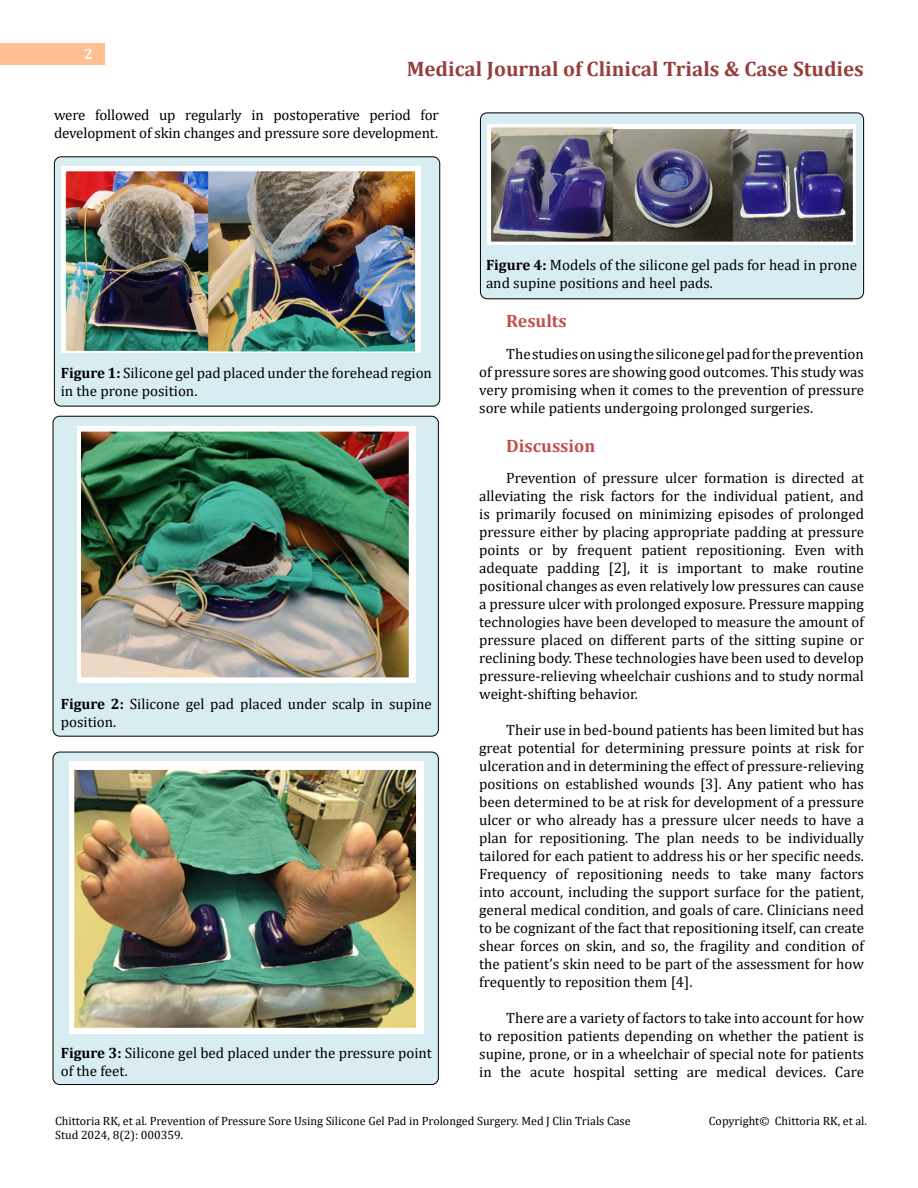
<style>
.page{position:relative;width:918px;height:1188px;background:#fff}
.page>*{position:absolute;margin:0;border:0;box-sizing:border-box;transform-origin:0 0}
.t1{font:700 21px "Cambria";color:#953f3c}
.t2{font:700 18px "Cambria";color:#c0504d}
.t3{font:15px/18px "Cambria";color:#000}
.t4{font:700 15px "Cambria";color:#fff}
.t5{font:12px/14.4px "Cambria";color:#000}
.s1{font-weight:700}
</style>
<div class="page">
<div style="left:0;top:43px;width:105px;height:21px;background:#ffbf91"></div>
<div style="left:53px;top:752px;width:385px;height:333px;background:#d8edf2;border-radius:7px"></div>
<div style="left:53px;top:752px;width:386px;height:333px;border:1px solid #000;border-radius:7px"></div>
<div style="left:53px;top:416px;width:385px;height:320px;background:#d8edf2;border-radius:7px"></div>
<div style="left:53px;top:416px;width:386px;height:321px;border:1px solid #000;border-radius:7px"></div>
<div style="left:54px;top:157px;width:386px;height:249px;background:#d8edf2;border-radius:7px"></div>
<div style="left:54px;top:156px;width:386px;height:251px;border:1px solid #000;border-radius:7px"></div>
<div style="left:480px;top:113px;width:384px;height:186px;background:#d8edf2;border-radius:7px"></div>
<div style="left:480px;top:112px;width:384px;height:187px;border:1px solid #000;border-radius:7px"></div>
<img style="left:61px;top:166px;width:360px;height:187px">
<img style="left:77px;top:427px;width:338px;height:256px">
<img style="left:69px;top:761px;width:354px;height:272px">
<img style="left:488px;top:124px;width:367px;height:121px">
<p class="t4" style="left:84px;top:44px;width:10px">2</p>
<h1 class="t1" style="left:407px;top:54px;width:459px">Medical Journal of Clinical Trials &amp; Case Studies</h1>
<p class="t3" style="left:54px;top:105px;width:386px">were followed up regularly in postoperative period for development of skin changes and pressure sore development.</p>
<p class="t3" style="left:61px;top:364px;width:373px"><span class="s1">Figure 1:</span> Silicone gel pad placed under the forehead region in the prone position.</p>
<p class="t3" style="left:61px;top:695px;width:373px"><span class="s1">Figure 2:</span> Silicone gel pad placed under scalp in supine position.</p>
<p class="t3" style="left:61px;top:1044px;width:373px"><span class="s1">Figure 3:</span> Silicone gel bed placed under the pressure point of the feet.</p>
<p class="t3" style="left:486px;top:256px;width:373px"><span class="s1">Figure 4:</span> Models of the silicone gel pads for head in prone and supine positions and heel pads.</p>
<p class="t2" style="left:506px;top:309px;width:62px">Results</p>
<p class="t3" style="left:479px;top:345px;width:386px;text-align:justify;text-indent:27px">The studies on using the silicone gel pad for the prevention of pressure sores are showing good outcomes. This study was very promising when it comes to the prevention of pressure sore while patients undergoing prolonged surgeries.</p>
<p class="t2" style="left:506px;top:433px;width:91px">Discussion</p>
<p class="t3" style="left:479px;top:469px;width:386px;text-align:justify;text-indent:27px">Prevention of pressure ulcer formation is directed at alleviating the risk factors for the individual patient, and is primarily focused on minimizing episodes of prolonged pressure either by placing appropriate padding at pressure points or by frequent patient repositioning. Even with adequate padding [2], it is important to make routine positional changes as even relatively low pressures can cause a pressure ulcer with prolonged exposure. Pressure mapping technologies have been developed to measure the amount of pressure placed on different parts of the sitting supine or reclining body. These technologies have been used to develop pressure-relieving wheelchair cushions and to study normal weight-shifting behavior.</p>
<p class="t3" style="left:479px;top:721px;width:386px;text-align:justify;text-indent:27px">Their use in bed-bound patients has been limited but has great potential for determining pressure points at risk for ulceration and in determining the effect of pressure-relieving positions on established wounds [3]. Any patient who has been determined to be at risk for development of a pressure ulcer or who already has a pressure ulcer needs to have a plan for repositioning. The plan needs to be individually tailored for each patient to address his or her specific needs.<br>Frequency of repositioning needs to take many factors into account, including the support surface for the patient, general medical condition, and goals of care. Clinicians need to be cognizant of the fact that repositioning itself, can create shear forces on skin, and so, the fragility and condition of the patient’s skin need to be part of the assessment for how frequently to reposition them [4].</p>
<p class="t3" style="left:479px;top:1009px;width:386px;text-align:justify;text-indent:27px">There are a variety of factors to take into account for how to reposition patients depending on whether the patient is supine, prone, or in a wheelchair of special note for patients in the acute hospital setting are medical devices. Care</p>
<p class="t5" style="left:55px;top:1114px;width:577px">Chittoria RK, et al. Prevention of Pressure Sore Using Silicone Gel Pad in Prolonged Surgery. Med J Clin Trials Case<br>Stud 2024, 8(2): 000359.</p>
<p class="t5" style="left:709px;top:1114px;width:160px">Copyright© Chittoria RK, et al.</p>
</div>
